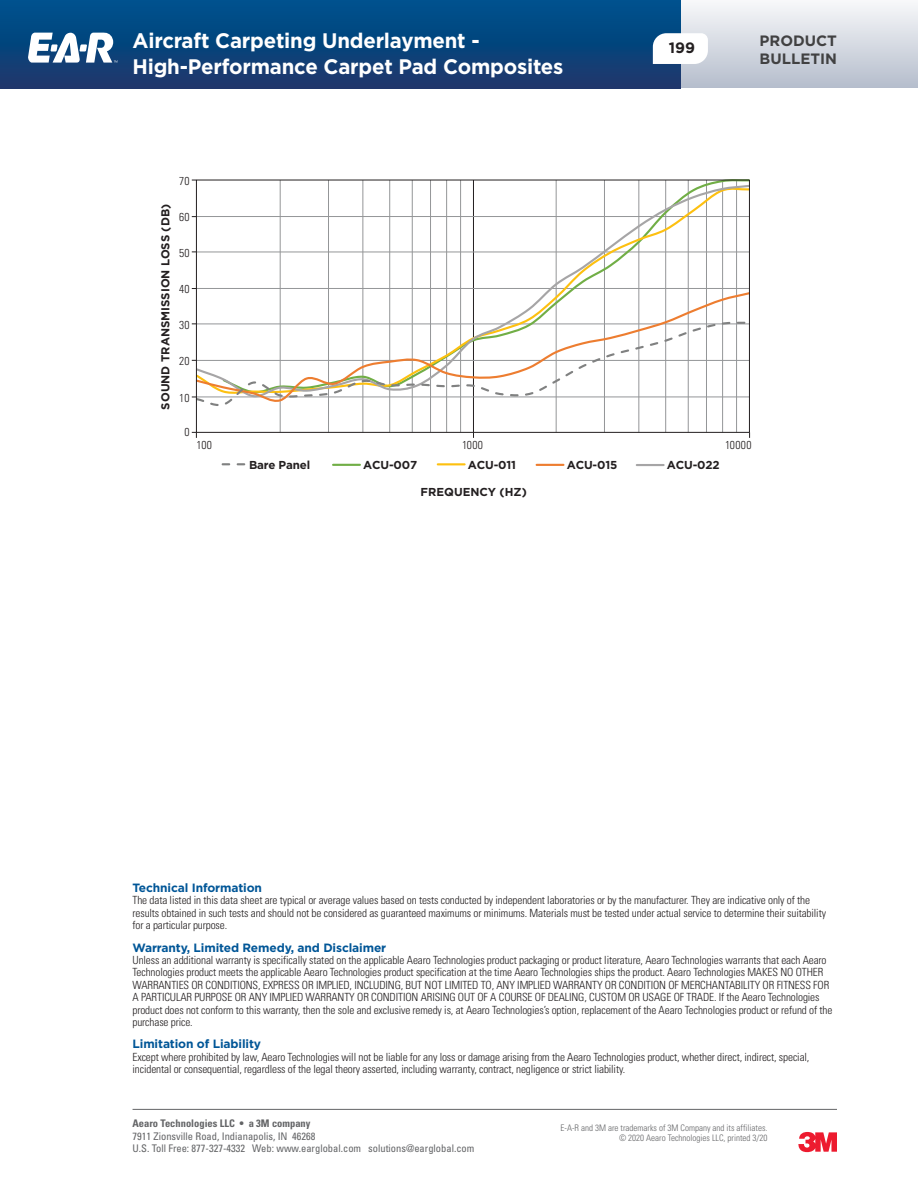
<style>
.page{position:relative;width:918px;height:1188px;background:#fff}
.page>*{position:absolute;margin:0;border:0;box-sizing:border-box;transform-origin:0 0}
.t1{font:700 21px/25.2px "Gotham HTF";letter-spacing:-.01em;color:#fff}
.t2{font:700 15px/18px "Gotham HTF";color:#414142}
.t3{font:700 15px "Gotham HTF";color:#231f20}
.t4{font:700 12px "Gotham HTF";letter-spacing:-.01em;color:#005697}
.t5{font:700 11.55px "Gotham HTF";color:#231f20}
.t6{font:700 11.55px "Gotham";letter-spacing:-.015em;color:#231f20}
.t7{font:300 condensed 11.55px "Univers";letter-spacing:.03em;color:#231f20}
.t8{font:300 condensed 11.25px/12.3px "Univers";letter-spacing:-.01em;color:#231f20}
.t9{font:condensed 10.5px/12.6px "Univers";color:#636466}
.t10{font:700 condensed 10.5px "Univers";color:#636466}
.t11{font:300 condensed 9px/10.5px "Univers";color:#636466;text-align:right}
</style>
<div class="page">
<div style="left:0;top:0;width:918px;height:88px;background:linear-gradient(to bottom,#f6f7f9,#b5bdcc)"></div>
<div style="left:0;top:0;width:680px;height:88px;background:linear-gradient(to bottom,#00538f,#1c376b)"></div>
<svg style="left:653px;top:33px;width:55px;height:31px"></svg>
<svg style="left:28px;top:33px;width:90px;height:30px"></svg>
<svg style="left:222px;top:463px;width:8px;height:2px"></svg>
<svg style="left:237px;top:463px;width:8px;height:2px"></svg>
<hr style="left:333px;top:464px;width:27px;height:2px;background:#71ae46">
<hr style="left:438px;top:463px;width:27px;height:2px;background:#fdc010">
<hr style="left:537px;top:464px;width:26px;height:2px;background:#ed7d30">
<hr style="left:637px;top:464px;width:27px;height:2px;background:#a6a5a6">
<svg style="left:192px;top:432px;width:5px;height:6px"></svg>
<svg style="left:196px;top:180px;width:554px;height:253px"></svg>
<hr style="left:133px;top:1109px;width:704px;height:1px;background:#636466">
<svg style="left:798px;top:1132px;width:39px;height:20px"></svg>
<h1 class="t1" style="left:133px;top:28px;width:432px">Aircraft Carpeting Underlayment -<br>High-Performance Carpet Pad Composites</h1>
<h2 class="t3" style="left:669px;top:39px;width:28px">199</h2>
<h2 class="t2" style="left:760px;top:31px;width:79px">PRODUCT<br>BULLETIN</h2>
<p class="t5" style="left:159px;top:410px;width:207px;rotate:-90deg">SOUND TRANSMISSION LOSS (DB)</p>
<p class="t7" style="left:179px;top:174px;width:12px">70</p>
<p class="t7" style="left:179px;top:210px;width:12px">60</p>
<p class="t7" style="left:179px;top:246px;width:12px">50</p>
<p class="t7" style="left:179px;top:282px;width:12px">40</p>
<p class="t7" style="left:179px;top:318px;width:12px">30</p>
<p class="t7" style="left:179px;top:354px;width:12px">20</p>
<p class="t7" style="left:179px;top:391px;width:12px">10</p>
<p class="t7" style="left:185px;top:425px;width:7px">0</p>
<p class="t7" style="left:197px;top:438px;width:17px">100</p>
<p class="t6" style="left:249px;top:457px;width:63px">Bare Panel</p>
<p class="t7" style="left:725px;top:438px;width:28px">10000</p>
<p class="t7" style="left:462px;top:438px;width:22px">1000</p>
<p class="t5" style="left:421px;top:485px;width:108px">FREQUENCY (HZ)</p>
<p class="t6" style="left:363px;top:457px;width:55px">ACU-007</p>
<p class="t6" style="left:468px;top:457px;width:50px">ACU-011</p>
<p class="t6" style="left:567px;top:457px;width:52px">ACU-015</p>
<p class="t6" style="left:667px;top:457px;width:54px">ACU-022</p>
<p class="t4" style="left:133px;top:881px;width:131px">Technical Information</p>
<p class="t8" style="left:133px;top:894px;width:695px">The data listed in this data sheet are typical or average values based on tests conducted by independent laboratories or by the manufacturer. They are indicative only of the results obtained in such tests and should not be considered as guaranteed maximums or minimums. Materials must be tested under actual service to determine their suitability for a particular purpose.</p>
<p class="t4" style="left:133px;top:941px;width:255px">Warranty, Limited Remedy, and Disclaimer</p>
<p class="t8" style="left:133px;top:954px;width:701px">Unless an additional warranty is specifically stated on the applicable Aearo Technologies product packaging or product literature, Aearo Technologies warrants that each Aearo Technologies product meets the applicable Aearo Technologies product specification at the time Aearo Technologies ships the product. Aearo Technologies MAKES NO OTHER WARRANTIES OR CONDITIONS, EXPRESS OR IMPLIED, INCLUDING, BUT NOT LIMITED TO, ANY IMPLIED WARRANTY OR CONDITION OF MERCHANTABILITY OR FITNESS FOR A PARTICULAR PURPOSE OR ANY IMPLIED WARRANTY OR CONDITION ARISING OUT OF A COURSE OF DEALING, CUSTOM OR USAGE OF TRADE. If the Aearo Technologies product does not conform to this warranty, then the sole and exclusive remedy is, at Aearo Technologies’s option, replacement of the Aearo Technologies product or refund of the purchase price.</p>
<p class="t4" style="left:133px;top:1037px;width:130px">Limitation of Liability</p>
<p class="t8" style="left:133px;top:1051px;width:678px">Except where prohibited by law, Aearo Technologies will not be liable for any loss or damage arising from the Aearo Technologies product, whether direct, indirect, special, incidental or consequential, regardless of the legal theory asserted, including warranty, contract, negligence or strict liability.</p>
<p class="t10" style="left:133px;top:1117px;width:180px">Aearo Technologies LLC • a 3M company</p>
<p class="t9" style="left:133px;top:1129px;width:343px">7911 Zionsville Road, Indianapolis, IN 46268<br>U.S. Toll Free: 877-327-4332 Web: www.earglobal.com solutions@earglobal.com</p>
<p class="t11" style="left:561px;top:1122px;width:208px">E-A-R and 3M are trademarks of 3M Company and its affiliates. © 2020 Aearo Technologies LLC, printed 3/20</p>
</div>
